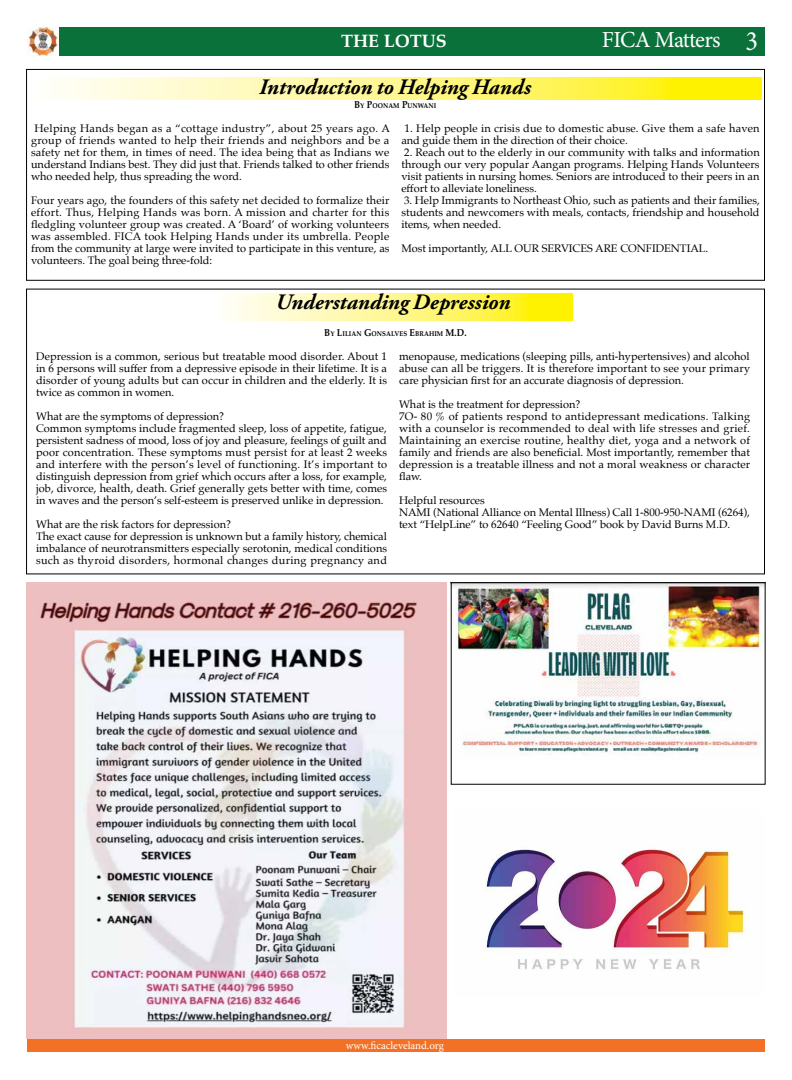
<style>
.page{position:relative;width:792px;height:1080px;background:#fff}
.page>*{position:absolute;margin:0;border:0;box-sizing:border-box;transform-origin:0 0}
.t1{font:23px "Minion Pro";letter-spacing:-.035em;color:#fff}
.t2{font:italic 700 22px "Adobe Garamond Pro";color:#000101}
.t3{font:700 18px "Palatino";color:#fff}
.t4{font:11px/12px "Palatino";color:#000;text-align:justify}
.t5{font:11px "Minion Pro";color:#fff}
.t6{font:700 7px "Palatino";letter-spacing:.01em;color:#000;scale:.9 1}
.s1{font-size:28px}
.s2{font-size:10px}
</style>
<div class="page">
<div style="left:27px;top:27px;width:738px;height:28px;background:#0b713a"></div>
<img style="left:27px;top:27px;width:31px;height:29px">
<div style="left:27px;top:1040px;width:738px;height:12px;background:#f37124"></div>
<div style="left:26px;top:69px;width:739px;height:212px;border:1px solid #000"></div>
<svg style="left:58px;top:78px;width:703px;height:22px;background:#fff681"></svg>
<svg style="left:228px;top:293px;width:345px;height:28px;background:#fff681"></svg>
<img style="left:26px;top:582px;width:420px;height:456px">
<img style="left:453px;top:584px;width:311px;height:171px">
<div style="left:451px;top:582px;width:315px;height:203px;border:1px solid #000"></div>
<img style="left:484px;top:849px;width:264px;height:121px">
<h3 class="t3" style="left:341px;top:26px;width:107px">THE LOTUS</h3>
<h1 class="t1" style="left:602px;top:24px;width:158px">FICA Matters <span class="s1">3</span></h1>
<h2 class="t2" style="left:259px;top:74px;width:273px">Introduction to Helping Hands</h2>
<p class="t6" style="left:354px;top:100px;width:93px"><span class="s2">B</span>Y <span class="s2">P</span>OONAM <span class="s2">P</span>UNWANI</p>
<p class="t4" style="left:31px;top:122px;width:361px;text-indent:3px">Helping Hands began as a “cottage industry”, about 25 years ago. A group of friends wanted to help their friends and neighbors and be a safety net for them, in times of need. The idea being that as Indians we understand Indians best. They did just that. Friends talked to other friends who needed help, thus spreading the word.</p>
<p class="t4" style="left:31px;top:194px;width:360px">Four years ago, the founders of this safety net decided to formalize their effort. Thus, Helping Hands was born. A mission and charter for this fledgling volunteer group was created. A ‘Board’ of working volunteers was assembled. FICA took Helping Hands under its umbrella. People from the community at large were invited to participate in this venture, as volunteers. The goal being three-fold:</p>
<p class="t4" style="left:401px;top:122px;width:360px">1. Help people in crisis due to domestic abuse. Give them a safe haven and guide them in the direction of their choice.</p>
<p class="t4" style="left:401px;top:146px;width:360px">2. Reach out to the elderly in our community with talks and information through our very popular Aangan programs. Helping Hands Volunteers visit patients in nursing homes. Seniors are introduced to their peers in an effort to alleviate loneliness.</p>
<p class="t4" style="left:401px;top:194px;width:360px">3. Help Immigrants to Northeast Ohio, such as patients and their families, students and newcomers with meals, contacts, friendship and household items, when needed.</p>
<p class="t4" style="left:401px;top:242px;width:308px">Most importantly, ALL OUR SERVICES ARE CONFIDENTIAL.</p>
<h2 class="t2" style="left:276px;top:290px;width:236px">Understanding Depression</h2>
<p class="t6" style="left:324px;top:328px;width:160px"><span class="s2">B</span>Y <span class="s2">L</span>ILIAN <span class="s2">G</span>ONSALVES <span class="s2">E</span>BRAHIM <span class="s2">M.D.</span></p>
<p class="t4" style="left:36px;top:350px;width:353px">Depression is a common, serious but treatable mood disorder. About 1 in 6 persons will suffer from a depressive episode in their lifetime. It is a disorder of young adults but can occur in children and the elderly. It is twice as common in women.</p>
<p class="t4" style="left:36px;top:410px;width:353px;text-align:left">What are the symptoms of depression?<br>Common symptoms include fragmented sleep, loss of appetite, fatigue, persistent sadness of mood, loss of joy and pleasure, feelings of guilt and poor concentration. These symptoms must persist for at least 2 weeks and interfere with the person’s level of functioning. It’s important to distinguish depression from grief which occurs after a loss, for example, job, divorce, health, death. Grief generally gets better with time, comes in waves and the person’s self-esteem is preserved unlike in depression.</p>
<p class="t4" style="left:36px;top:518px;width:353px;text-align:left">What are the risk factors for depression?<br>The exact cause for depression is unknown but a family history, chemical imbalance of neurotransmitters especially serotonin, medical conditions such as thyroid disorders, hormonal changes during pregnancy and</p>
<p class="t4" style="left:399px;top:350px;width:353px">menopause, medications (sleeping pills, anti-hypertensives) and alcohol abuse can all be triggers. It is therefore important to see your primary care physician first for an accurate diagnosis of depression.</p>
<p class="t4" style="left:399px;top:398px;width:353px;text-align:left">What is the treatment for depression?<br>7O- 80 % of patients respond to antidepressant medications. Talking with a counselor is recommended to deal with life stresses and grief.<br>Maintaining an exercise routine, healthy diet, yoga and a network of family and friends are also beneficial. Most importantly, remember that depression is a treatable illness and not a moral weakness or character flaw.</p>
<p class="t4" style="left:399px;top:494px;width:352px;text-align:left">Helpful resources<br>NAMI (National Alliance on Mental Illness) Call 1-800-950-NAMI (6264), text “HelpLine” to 62640 “Feeling Good” book by David Burns M.D.</p>
<p class="t5" style="left:346px;top:1038px;width:100px">www.ficacleveland.org</p>
</div>
